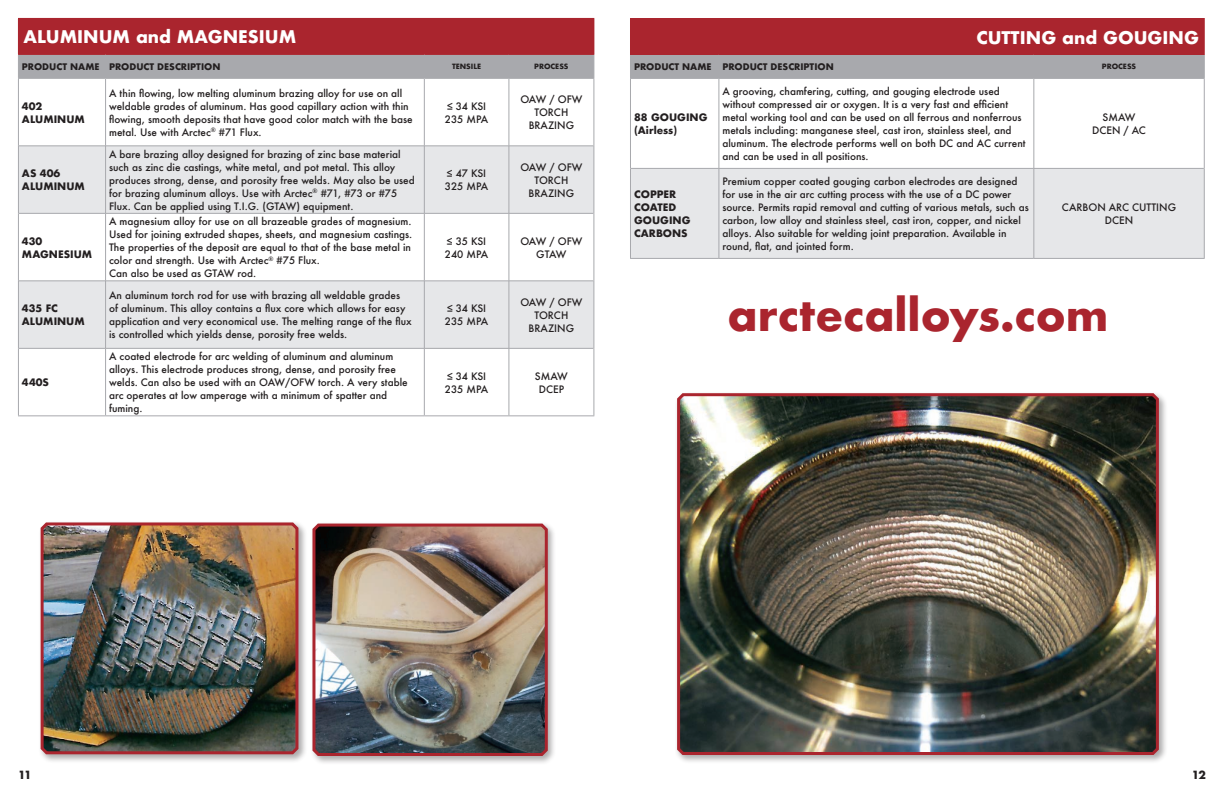
<style>
.page{position:relative;width:1224px;height:792px;background:#fff}
.page>*{position:absolute;margin:0;border:0;box-sizing:border-box;transform-origin:0 0}
.t1{font:700 43px "Futura";color:#aa252e}
.t2{font:700 17px "Futura";color:#fff}
.t3{font:700 11px "Futura";color:#231f20}
.t4{font:500 10px/13px "Futura";color:#231f20}
.t5{font:700 10px/13px "Futura";color:#231f20}
.t6{font:500 10px/13px "Futura";letter-spacing:-.04em;color:#231f20;text-align:center}
.t7{font:700 8.9px "Futura";color:#231f20}
.t8{font:700 7.1px "Futura";color:#231f20}
</style>
<div class="page">
<div style="left:630px;top:18px;width:574px;height:36px;background:#aa252e"></div>
<svg style="left:718px;top:79px;width:486px;height:89px"></svg>
<div style="left:631px;top:169px;width:573px;height:89px;background:#e6e7e9"></div>
<hr style="left:1034px;top:18px;width:171px;height:1px;background:#aa252e">
<hr style="left:1204px;top:19px;width:1px;height:35px;background:#aa252e">
<hr style="left:719px;top:79px;width:1px;height:89px;background:#a8a9ad">
<hr style="left:1034px;top:79px;width:1px;height:89px;background:#a8a9ad">
<hr style="left:719px;top:169px;width:1px;height:89px;background:#a8a9ad">
<hr style="left:1034px;top:169px;width:1px;height:89px;background:#a8a9ad">
<hr style="left:630px;top:79px;width:1px;height:89px;background:#a8a9ad">
<hr style="left:1204px;top:79px;width:1px;height:89px;background:#a8a9ad">
<hr style="left:630px;top:168px;width:1px;height:90px;background:#a8a9ad">
<hr style="left:1204px;top:168px;width:1px;height:90px;background:#a8a9ad">
<hr style="left:630px;top:258px;width:89px;height:1px;background:#a8a9ad">
<hr style="left:719px;top:258px;width:315px;height:1px;background:#a8a9ad">
<hr style="left:1034px;top:258px;width:171px;height:1px;background:#a8a9ad">
<div style="left:630px;top:54px;width:575px;height:24px;background:#a8a9ad"></div>
<hr style="left:630px;top:78px;width:89px;height:1px;background:#a8a9ad">
<hr style="left:719px;top:78px;width:315px;height:1px;background:#a8a9ad">
<hr style="left:1034px;top:78px;width:171px;height:1px;background:#a8a9ad">
<hr style="left:631px;top:168px;width:88px;height:1px;background:#a8a9ad">
<hr style="left:719px;top:168px;width:315px;height:1px;background:#a8a9ad">
<hr style="left:1034px;top:168px;width:170px;height:1px;background:#a8a9ad">
<div style="left:18px;top:18px;width:576px;height:36px;background:#aa252e"></div>
<svg style="left:19px;top:79px;width:574px;height:336px"></svg>
<svg style="left:19px;top:147px;width:574px;height:201px;fill:#e6e7e9"></svg>
<div style="left:424px;top:281px;width:85px;height:67px;background:#e6e7e9"></div>
<hr style="left:105px;top:79px;width:1px;height:67px;background:#a8a9ad">
<hr style="left:424px;top:79px;width:1px;height:67px;background:#a8a9ad">
<hr style="left:509px;top:79px;width:1px;height:67px;background:#a8a9ad">
<hr style="left:19px;top:146px;width:87px;height:1px;background:#a8a9ad">
<hr style="left:106px;top:146px;width:318px;height:1px;background:#a8a9ad">
<hr style="left:105px;top:146px;width:1px;height:67px;background:#a8a9ad">
<hr style="left:424px;top:146px;width:85px;height:1px;background:#a8a9ad">
<hr style="left:424px;top:146px;width:1px;height:67px;background:#a8a9ad">
<hr style="left:509px;top:146px;width:84px;height:1px;background:#a8a9ad">
<hr style="left:509px;top:146px;width:1px;height:67px;background:#a8a9ad">
<hr style="left:19px;top:213px;width:87px;height:1px;background:#a8a9ad">
<hr style="left:106px;top:213px;width:318px;height:1px;background:#a8a9ad">
<hr style="left:105px;top:213px;width:1px;height:68px;background:#a8a9ad">
<hr style="left:424px;top:213px;width:85px;height:1px;background:#a8a9ad">
<hr style="left:424px;top:213px;width:1px;height:68px;background:#a8a9ad">
<hr style="left:509px;top:213px;width:84px;height:1px;background:#a8a9ad">
<hr style="left:509px;top:213px;width:1px;height:68px;background:#a8a9ad">
<hr style="left:19px;top:281px;width:87px;height:1px;background:#a8a9ad">
<hr style="left:106px;top:281px;width:318px;height:1px;background:#a8a9ad">
<hr style="left:105px;top:281px;width:1px;height:67px;background:#a8a9ad">
<hr style="left:424px;top:281px;width:85px;height:1px;background:#a8a9ad">
<hr style="left:424px;top:281px;width:1px;height:67px;background:#a8a9ad">
<hr style="left:509px;top:281px;width:84px;height:1px;background:#a8a9ad">
<hr style="left:509px;top:281px;width:1px;height:67px;background:#a8a9ad">
<hr style="left:19px;top:348px;width:87px;height:1px;background:#a8a9ad">
<hr style="left:106px;top:348px;width:318px;height:1px;background:#a8a9ad">
<hr style="left:105px;top:348px;width:1px;height:67px;background:#a8a9ad">
<hr style="left:424px;top:348px;width:85px;height:1px;background:#a8a9ad">
<hr style="left:424px;top:348px;width:1px;height:67px;background:#a8a9ad">
<hr style="left:509px;top:348px;width:84px;height:1px;background:#a8a9ad">
<hr style="left:509px;top:348px;width:1px;height:67px;background:#a8a9ad">
<hr style="left:18px;top:79px;width:1px;height:67px;background:#a8a9ad">
<hr style="left:593px;top:79px;width:1px;height:67px;background:#a8a9ad">
<hr style="left:18px;top:146px;width:1px;height:67px;background:#a8a9ad">
<hr style="left:593px;top:146px;width:1px;height:67px;background:#a8a9ad">
<hr style="left:18px;top:213px;width:1px;height:68px;background:#a8a9ad">
<hr style="left:593px;top:213px;width:1px;height:68px;background:#a8a9ad">
<hr style="left:18px;top:281px;width:1px;height:67px;background:#a8a9ad">
<hr style="left:593px;top:281px;width:1px;height:67px;background:#a8a9ad">
<hr style="left:18px;top:348px;width:1px;height:67px;background:#a8a9ad">
<hr style="left:593px;top:348px;width:1px;height:67px;background:#a8a9ad">
<hr style="left:18px;top:415px;width:88px;height:1px;background:#a8a9ad">
<hr style="left:106px;top:415px;width:318px;height:1px;background:#a8a9ad">
<hr style="left:424px;top:415px;width:85px;height:1px;background:#a8a9ad">
<hr style="left:509px;top:415px;width:85px;height:1px;background:#a8a9ad">
<div style="left:18px;top:54px;width:576px;height:24px;background:#a8a9ad"></div>
<hr style="left:18px;top:78px;width:88px;height:1px;background:#a8a9ad">
<hr style="left:106px;top:78px;width:318px;height:1px;background:#a8a9ad">
<hr style="left:424px;top:78px;width:85px;height:1px;background:#a8a9ad">
<hr style="left:509px;top:78px;width:85px;height:1px;background:#a8a9ad">
<div style="left:675px;top:391px;width:493px;height:373px;background:#231f20;opacity:.37"></div>
<img style="left:676px;top:391px;width:484px;height:365px">
<div style="left:38px;top:520px;width:269px;height:243px;background:#231f20;opacity:.37"></div>
<img style="left:39px;top:520px;width:261px;height:236px">
<div style="left:310px;top:521px;width:247px;height:244px;background:#231f20;opacity:.37"></div>
<img style="left:311px;top:521px;width:238px;height:237px">
<h2 class="t2" style="left:23px;top:25px;width:274px">ALUMINUM and MAGNESIUM</h2>
<p class="t7" style="left:22px;top:60px;width:200px">PRODUCT NAME PRODUCT DESCRIPTION</p>
<p class="t8" style="left:452px;top:62px;width:31px">TENSILE</p>
<p class="t8" style="left:534px;top:62px;width:36px">PROCESS</p>
<p class="t5" style="left:22px;top:99px;width:64px">402<br>ALUMINUM</p>
<p class="t4" style="left:109px;top:86px;width:305px">A thin flowing, low melting aluminum brazing alloy for use on all weldable grades of aluminum. Has good capillary action with thin flowing, smooth deposits that have good color match with the base metal. Use with Arctec<sup>®</sup> #71 Flux.</p>
<p class="t4" style="left:445px;top:99px;width:45px">≤ 34 KSI<br>235 MPA</p>
<p class="t4" style="left:520px;top:93px;width:63px;text-align:center">OAW / OFW<br>TORCH<br>BRAZING</p>
<p class="t5" style="left:22px;top:167px;width:64px">AS 406<br>ALUMINUM</p>
<p class="t5" style="left:22px;top:234px;width:72px">430<br>MAGNESIUM</p>
<p class="t5" style="left:22px;top:302px;width:64px">435 FC<br>ALUMINUM</p>
<p class="t5" style="left:22px;top:376px;width:29px">440S</p>
<p class="t4" style="left:109px;top:147px;width:307px">A bare brazing alloy designed for brazing of zinc base material such as zinc die castings, white metal, and pot metal. This alloy produces strong, dense, and porosity free welds. May also be used for brazing aluminum alloys. Use with Arctec<sup>®</sup> #71, #73 or #75<br>Flux. Can be applied using T.I.G. (GTAW) equipment.</p>
<p class="t4" style="left:109px;top:215px;width:305px">A magnesium alloy for use on all brazeable grades of magnesium.<br>Used for joining extruded shapes, sheets, and magnesium castings.<br>The properties of the deposit are equal to that of the base metal in color and strength. Use with Arctec<sup>®</sup> #75 Flux.<br>Can also be used as GTAW rod.</p>
<p class="t4" style="left:109px;top:289px;width:304px">An aluminum torch rod for use with brazing all weldable grades<br>of aluminum. This alloy contains a flux core which allows for easy application and very economical use. The melting range of the flux is controlled which yields dense, porosity free welds.</p>
<p class="t4" style="left:109px;top:350px;width:300px">A coated electrode for arc welding of aluminum and aluminum alloys. This electrode produces strong, dense, and porosity free welds. Can also be used with an OAW/OFW torch. A very stable arc operates at low amperage with a minimum of spatter and fuming.</p>
<p class="t4" style="left:445px;top:167px;width:45px">≤ 47 KSI<br>325 MPA</p>
<p class="t4" style="left:520px;top:160px;width:63px;text-align:center">OAW / OFW<br>TORCH<br>BRAZING</p>
<p class="t4" style="left:445px;top:234px;width:45px">≤ 35 KSI<br>240 MPA</p>
<p class="t6" style="left:520px;top:234px;width:63px">OAW / OFW<br>GTAW</p>
<p class="t4" style="left:445px;top:302px;width:45px">≤ 34 KSI<br>235 MPA</p>
<p class="t4" style="left:520px;top:295px;width:63px;text-align:center">OAW / OFW<br>TORCH<br>BRAZING</p>
<p class="t4" style="left:445px;top:369px;width:45px">≤ 34 KSI<br>235 MPA</p>
<p class="t4" style="left:535px;top:369px;width:34px;text-align:center">SMAW<br>DCEP</p>
<h2 class="t2" style="left:976px;top:25px;width:224px">CUTTING and GOUGING</h2>
<p class="t7" style="left:634px;top:60px;width:201px">PRODUCT NAME PRODUCT DESCRIPTION</p>
<p class="t8" style="left:1102px;top:62px;width:36px">PROCESS</p>
<p class="t5" style="left:634px;top:111px;width:75px">88 GOUGING (Airless)</p>
<p class="t5" style="left:634px;top:188px;width:58px">COPPER<br>COATED<br>GOUGING<br>CARBONS</p>
<p class="t4" style="left:722px;top:85px;width:305px">A grooving, chamfering, cutting, and gouging electrode used without compressed air or oxygen. It is a very fast and efficient metal working tool and can be used on all ferrous and nonferrous metals including: manganese steel, cast iron, stainless steel, and aluminum. The electrode performs well on both DC and AC current and can be used in all positions.</p>
<p class="t4" style="left:722px;top:175px;width:308px">Premium copper coated gouging carbon electrodes are designed for use in the air arc cutting process with the use of a DC power source. Permits rapid removal and cutting of various metals, such as carbon, low alloy and stainless steel, cast iron, copper, and nickel alloys. Also suitable for welding joint preparation. Available in round, flat, and jointed form.</p>
<p class="t4" style="left:1092px;top:111px;width:55px;text-align:center">SMAW<br>DCEN / AC</p>
<p class="t4" style="left:1062px;top:201px;width:116px;text-align:center">CARBON ARC CUTTING<br>DCEN</p>
<h1 class="t1" style="left:728px;top:284px;width:382px">arctecalloys.com</h1>
<p class="t3" style="left:18px;top:767px;width:15px">11</p>
<p class="t3" style="left:1192px;top:767px;width:16px">12</p>
</div>
